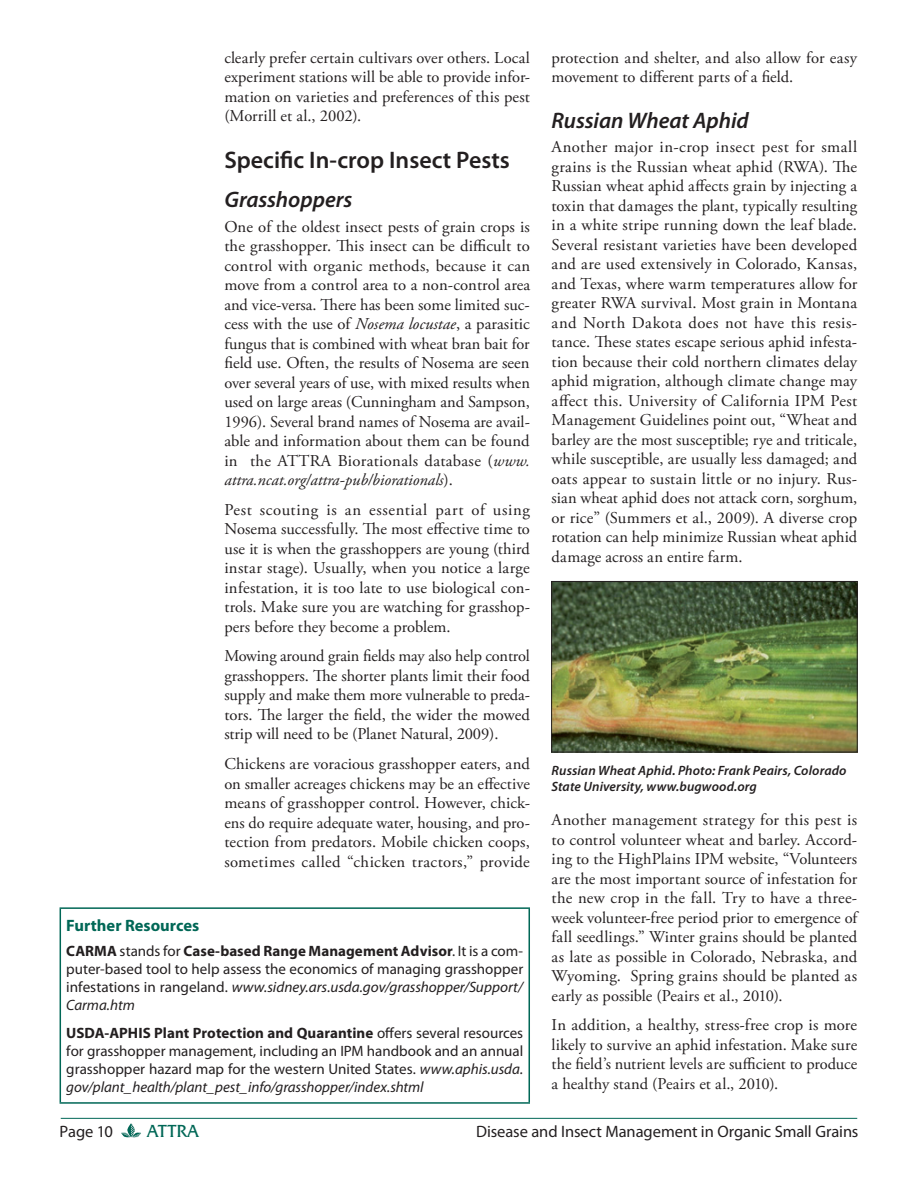
<style>
.page{position:relative;width:918px;height:1188px;background:#fff}
.page>*{position:absolute;margin:0;border:0;box-sizing:border-box;transform-origin:0 0}
.t1{font:600 24px "Myriad Pro";color:#231f20}
.t2{font:italic 600 22.5px "Myriad Pro";letter-spacing:-.005em;color:#231f20}
.t3{font:16.5px/19.5px "Adobe Garamond Pro";letter-spacing:.005em;color:#231f20;text-align:justify}
.t4{font:16.5px "Myriad Pro";letter-spacing:-.005em;color:#231f20}
.t5{font:700 16.5px "Myriad Pro";color:#006756}
.t6{font:15px/18px "Myriad Pro";color:#231f20;text-align:justify}
.t7{font:italic 600 13.5px/16.5px "Myriad Pro";letter-spacing:.01em;color:#231f20}
.s1{font-style:italic}
.s2{font-weight:700}
</style>
<div class="page">
<hr style="left:61px;top:1118px;width:796px;height:1px;background:#006756">
<hr style="left:60px;top:907px;width:470px;height:2px;background:#006756">
<hr style="left:60px;top:909px;width:1px;height:193px;background:#006756">
<hr style="left:529px;top:909px;width:1px;height:193px;background:#006756">
<hr style="left:60px;top:1102px;width:470px;height:2px;background:#006756">
<img style="left:553px;top:583px;width:303px;height:167px">
<div style="left:551px;top:581px;width:307px;height:171px;border:1px solid #231f20"></div>
<svg style="left:121px;top:1123px;width:20px;height:15px"></svg>
<p class="t3" style="left:224px;top:48px;width:307px">clearly prefer certain cultivars over others. Local experiment stations will be able to provide infor&shy;mation on varieties and preferences of this pest (Morrill et al., 2002).</p>
<h1 class="t1" style="left:224px;top:145px;width:287px">Specific In-crop Insect Pests</h1>
<h2 class="t2" style="left:224px;top:185px;width:130px">Grasshoppers</h2>
<p class="t3" style="left:224px;top:217px;width:307px">One of the oldest insect pests of grain crops is the grasshopper. This insect can be difficult to control with organic methods, because it can move from a control area to a non-control area and vice-versa. There has been some limited suc&shy;cess with the use of <span class="s1">Nosema locustae</span>, a parasitic fungus that is combined with wheat bran bait for field use. Often, the results of Nosema are seen over several years of use, with mixed results when used on large areas (Cunningham and Sampson, 1996). Several brand names of Nosema are avail&shy;able and information about them can be found in the ATTRA Biorationals database (<span class="s1">www. attra.ncat.org/attra-pub/biorationals</span>).</p>
<p class="t3" style="left:224px;top:500px;width:307px">Pest scouting is an essential part of using Nosema successfully. The most effective time to use it is when the grasshoppers are young (third instar stage). Usually, when you notice a large infestation, it is too late to use biological con&shy;trols. Make sure you are watching for grasshop&shy;pers before they become a problem.</p>
<p class="t3" style="left:224px;top:647px;width:307px">Mowing around grain fields may also help control grasshoppers. The shorter plants limit their food supply and make them more vulnerable to preda&shy;tors. The larger the field, the wider the mowed strip will need to be (Planet Natural, 2009).</p>
<p class="t3" style="left:224px;top:755px;width:307px">Chickens are voracious grasshopper eaters, and on smaller acreages chickens may be an effective means of grasshopper control. However, chick&shy;ens do require adequate water, housing, and pro&shy;tection from predators. Mobile chicken coops, sometimes called “chicken tractors,” provide</p>
<p class="t5" style="left:66px;top:915px;width:135px">Further Resources</p>
<p class="t6" style="left:66px;top:942px;width:458px"><span class="s2">CARMA</span> stands for <span class="s2">Case-based Range Management Advisor</span>. It is a com&shy;puter-based tool to help assess the economics of managing grasshopper infestations in rangeland. <span class="s1">www.sidney.ars.usda.gov/grasshopper/Support/ Carma.htm</span></p>
<p class="t6" style="left:66px;top:1024px;width:458px"><span class="s2">USDA-APHIS Plant Protection and Quarantine</span> offers several resources for grasshopper management, including an IPM handbook and an annual grasshopper hazard map for the western United States. <span class="s1">www.aphis.usda. gov/plant_health/plant_pest_info/grasshopper/index.shtml</span></p>
<p class="t3" style="left:552px;top:48px;width:307px">protection and shelter, and also allow for easy movement to different parts of a field.</p>
<h2 class="t2" style="left:552px;top:106px;width:199px">Russian Wheat Aphid</h2>
<p class="t3" style="left:552px;top:138px;width:307px">Another major in-crop insect pest for small grains is the Russian wheat aphid (RWA). The Russian wheat aphid affects grain by injecting a toxin that damages the plant, typically resulting in a white stripe running down the leaf blade.<br>Several resistant varieties have been developed and are used extensively in Colorado, Kansas, and Texas, where warm temperatures allow for greater RWA survival. Most grain in Montana and North Dakota does not have this resis&shy;tance. These states escape serious aphid infesta&shy;tion because their cold northern climates delay aphid migration, although climate change may affect this. University of California IPM Pest Management Guidelines point out, “Wheat and barley are the most susceptible; rye and triticale, while susceptible, are usually less damaged; and oats appear to sustain little or no injury. Rus&shy;sian wheat aphid does not attack corn, sorghum, or rice” (Summers et al., 2009). A diverse crop rotation can help minimize Russian wheat aphid damage across an entire farm.</p>
<p class="t7" style="left:552px;top:762px;width:296px">Russian Wheat Aphid. Photo: Frank Peairs, Colorado<br>State University, www.bugwood.org</p>
<p class="t3" style="left:552px;top:811px;width:307px">Another management strategy for this pest is to control volunteer wheat and barley. Accord&shy;ing to the HighPlains IPM website, “Volunteers are the most important source of infestation for the new crop in the fall. Try to have a three&shy;week volunteer-free period prior to emergence of fall seedlings.” Winter grains should be planted as late as possible in Colorado, Nebraska, and Wyoming. Spring grains should be planted as early as possible (Peairs et al., 2010).</p>
<p class="t3" style="left:552px;top:1016px;width:307px">In addition, a healthy, stress-free crop is more likely to survive an aphid infestation. Make sure the field’s nutrient levels are sufficient to produce a healthy stand (Peairs et al., 2010).</p>
<p class="t4" style="left:60px;top:1122px;width:55px">Page 10</p>
<p class="t4" style="left:476px;top:1122px;width:384px">Disease and Insect Management in Organic Small Grains</p>
</div>
